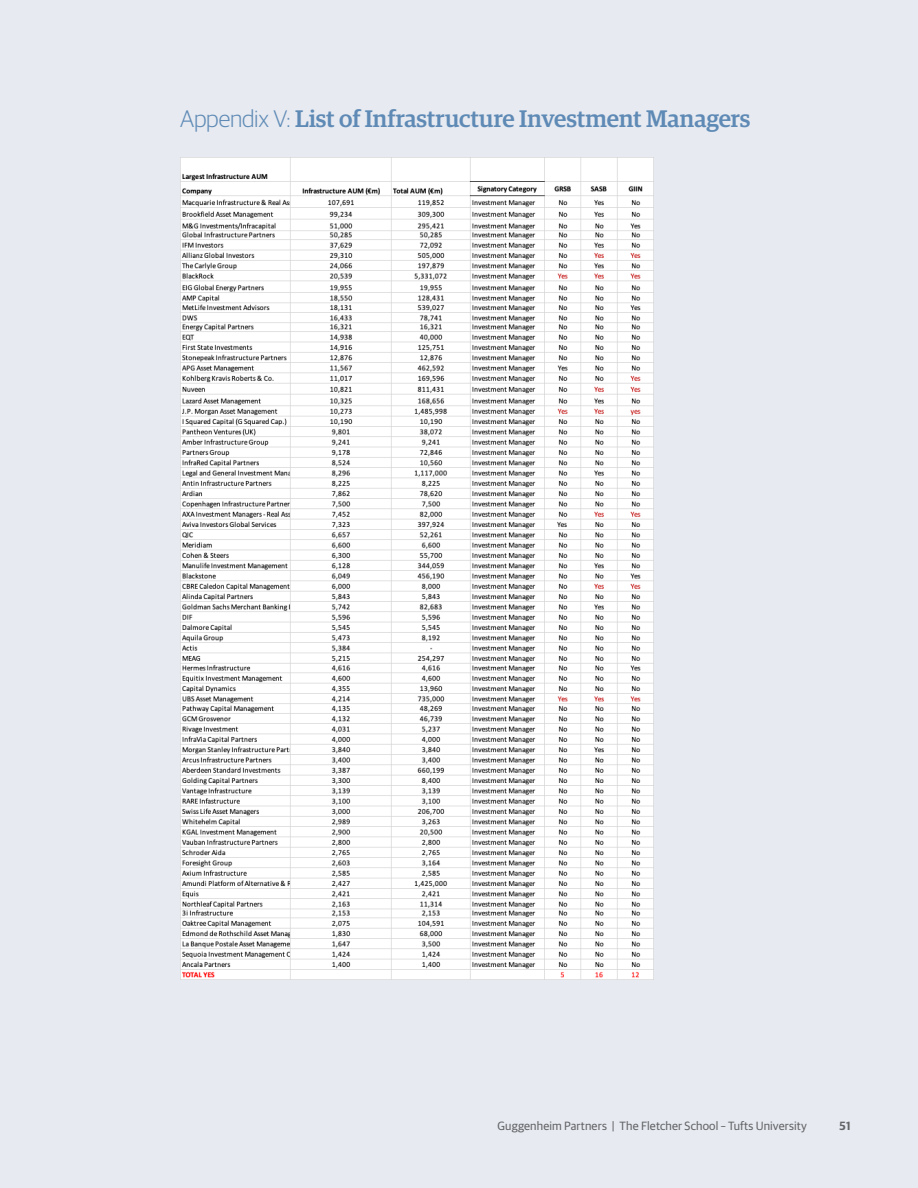
<style>
.page{position:relative;width:918px;height:1188px;background:#e7eaf1}
.page>*{position:absolute;margin:0;border:0;box-sizing:border-box;transform-origin:0 0}
.t1{font:500 24px "Guardian Egyp";color:#5e8ab5}
.t2{font:12px "Guardian Sans";letter-spacing:.01em;color:#636466}
.t3{font:600 12px "Guardian Sans";color:#636466}
.s1{font-family:"Guardian Sans";font-weight:300}
</style>
<div class="page">
<img style="left:180px;top:158px;width:473px;height:822px">
<h1 class="t1" style="left:180px;top:101px;width:572px"><span class="s1">Appendix V:</span> List of Infrastructure Investment Managers</h1>
<p class="t2" style="left:498px;top:1117px;width:311px">Guggenheim Partners | The Fletcher School – Tufts University</p>
<p class="t3" style="left:839px;top:1117px;width:13px">51</p>
</div>
